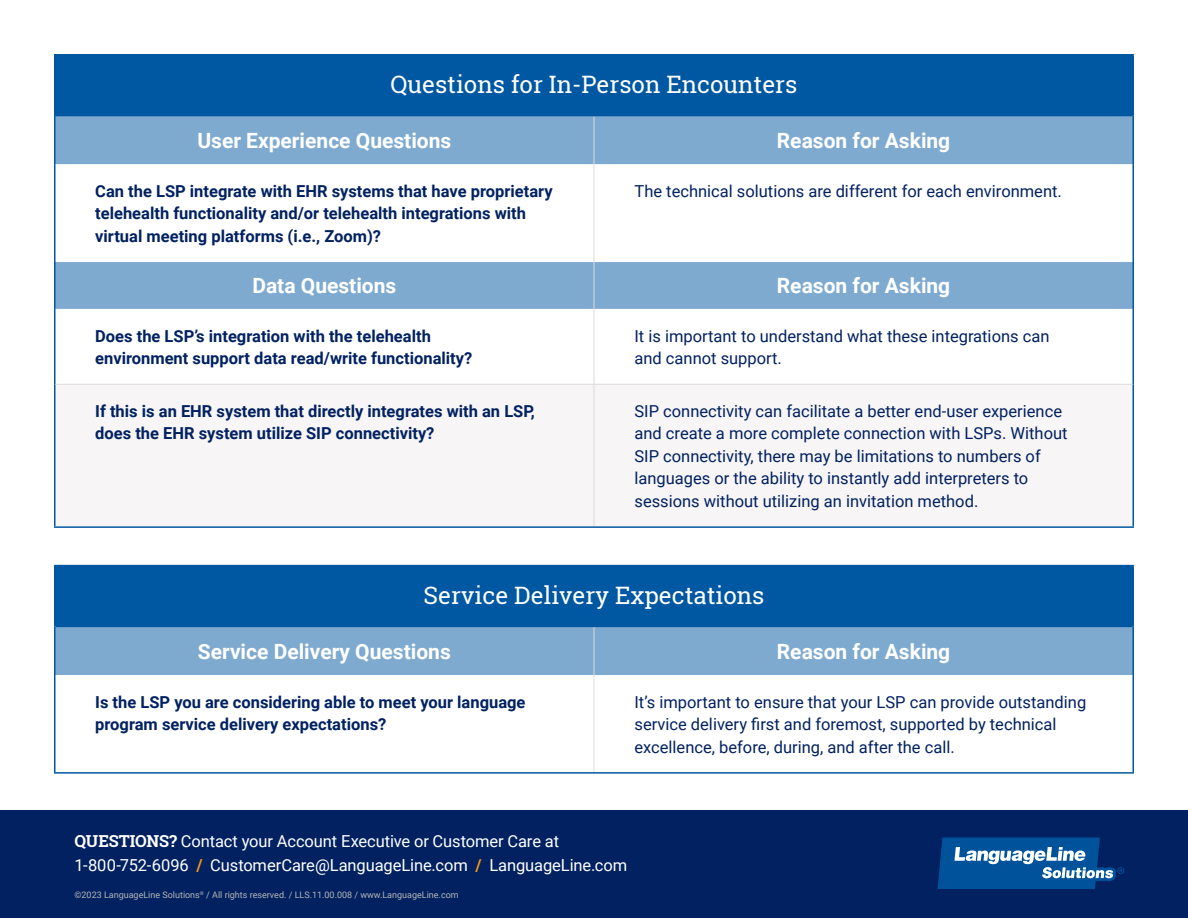
<style>
.page{position:relative;width:1188px;height:918px;background:#fff}
.page>*{position:absolute;margin:0;border:0;box-sizing:border-box;transform-origin:0 0}
.t1{font:24px "Roboto Slab";color:#fff}
.t2{font:700 21px "Roboto";color:#fff}
.t3{font:16.5px/22.5px "Roboto";color:#012161}
.t4{font:700 16.5px/22.5px "Roboto";color:#012161}
.t5{font:16.5px/24px "Roboto";letter-spacing:-.005em;color:#fff}
.t6{font:9px "Roboto";color:#b7b5b5}
.s1{font-family:"Roboto Slab";font-weight:700}
.s2{font-weight:700;color:#fa9b0e}
</style>
<div class="page">
<div style="left:0;top:810px;width:1188px;height:108px;background:#012161"></div>
<div style="left:55px;top:55px;width:1078px;height:61px;background:#0058a2"></div>
<div style="left:56px;top:116px;width:1076px;height:48px;background:#7faad0"></div>
<div style="left:56px;top:262px;width:1076px;height:47px;background:#7faad0"></div>
<hr style="left:54px;top:54px;width:540px;height:2px;background:#0057a0">
<hr style="left:54px;top:55px;width:2px;height:61px;background:#0057a0">
<hr style="left:594px;top:54px;width:540px;height:2px;background:#0057a0">
<hr style="left:1132px;top:55px;width:2px;height:61px;background:#0057a0">
<hr style="left:54px;top:116px;width:2px;height:48px;background:#0057a0">
<hr style="left:1132px;top:116px;width:2px;height:48px;background:#0057a0">
<hr style="left:54px;top:164px;width:2px;height:98px;background:#0057a0">
<hr style="left:1132px;top:164px;width:2px;height:98px;background:#0057a0">
<hr style="left:54px;top:309px;width:2px;height:75px;background:#0057a0">
<hr style="left:1132px;top:309px;width:2px;height:75px;background:#0057a0">
<hr style="left:54px;top:384px;width:2px;height:142px;background:#0057a0">
<hr style="left:1132px;top:384px;width:2px;height:142px;background:#0057a0">
<hr style="left:594px;top:116px;width:1px;height:48px;background:#dbdbdb">
<hr style="left:594px;top:164px;width:1px;height:98px;background:#dbdbdb">
<hr style="left:594px;top:309px;width:1px;height:75px;background:#dbdbdb">
<hr style="left:56px;top:384px;width:538px;height:1px;background:#dbdbdb">
<hr style="left:594px;top:384px;width:538px;height:1px;background:#dbdbdb">
<hr style="left:594px;top:385px;width:1px;height:141px;background:#dbdbdb">
<hr style="left:54px;top:262px;width:2px;height:47px;background:#0057a0">
<hr style="left:594px;top:262px;width:1px;height:47px;background:#dbdbdb">
<hr style="left:54px;top:526px;width:540px;height:2px;background:#0058a2">
<hr style="left:594px;top:526px;width:540px;height:2px;background:#0058a2">
<hr style="left:1132px;top:262px;width:2px;height:47px;background:#0058a2">
<div style="left:55px;top:566px;width:1078px;height:60px;background:#0058a2"></div>
<div style="left:56px;top:627px;width:1076px;height:48px;background:#7faad0"></div>
<hr style="left:54px;top:565px;width:540px;height:1px;background:#0057a0">
<hr style="left:54px;top:566px;width:2px;height:60px;background:#0057a0">
<hr style="left:594px;top:565px;width:540px;height:1px;background:#0057a0">
<hr style="left:1132px;top:566px;width:2px;height:60px;background:#0057a0">
<hr style="left:54px;top:626px;width:2px;height:49px;background:#0057a0">
<hr style="left:1132px;top:626px;width:2px;height:49px;background:#0057a0">
<hr style="left:54px;top:675px;width:2px;height:97px;background:#0057a0">
<hr style="left:1132px;top:675px;width:2px;height:97px;background:#0057a0">
<hr style="left:594px;top:627px;width:1px;height:48px;background:#dbdbdb">
<hr style="left:594px;top:675px;width:1px;height:97px;background:#dbdbdb">
<hr style="left:56px;top:626px;width:538px;height:1px;background:#0058a2">
<hr style="left:594px;top:626px;width:538px;height:1px;background:#0058a2">
<hr style="left:54px;top:772px;width:540px;height:2px;background:#0058a2">
<hr style="left:594px;top:772px;width:540px;height:2px;background:#0058a2">
<svg style="left:937px;top:838px;width:187px;height:51px;background:#2565a1"></svg>
<h1 class="t1" style="left:391px;top:68px;width:408px">Questions for In-Person Encounters</h1>
<p class="t2" style="left:197px;top:126px;width:255px">User Experience Questions</p>
<p class="t2" style="left:777px;top:126px;width:175px">Reason for Asking</p>
<p class="t4" style="left:95px;top:179px;width:459px">Can the LSP integrate with EHR systems that have proprietary telehealth functionality and/or telehealth integrations with virtual meeting platforms (i.e., Zoom)?</p>
<p class="t3" style="left:635px;top:179px;width:429px">The technical solutions are different for each environment.</p>
<p class="t2" style="left:252px;top:271px;width:145px">Data Questions</p>
<p class="t2" style="left:777px;top:271px;width:175px">Reason for Asking</p>
<p class="t4" style="left:95px;top:324px;width:379px">Does the LSP’s integration with the telehealth environment support data read/write functionality?</p>
<p class="t3" style="left:635px;top:324px;width:417px">It is important to understand what these integrations can and cannot support.</p>
<p class="t4" style="left:95px;top:399px;width:441px">If this is an EHR system that directly integrates with an LSP, does the EHR system utilize SIP connectivity?</p>
<p class="t3" style="left:635px;top:399px;width:435px">SIP connectivity can facilitate a better end-user experience and create a more complete connection with LSPs. Without SIP connectivity, there may be limitations to numbers of languages or the ability to instantly add interpreters to sessions without utilizing an invitation method.</p>
<h1 class="t1" style="left:423px;top:579px;width:343px">Service Delivery Expectations</h1>
<p class="t2" style="left:198px;top:636px;width:254px">Service Delivery Questions</p>
<p class="t2" style="left:777px;top:636px;width:175px">Reason for Asking</p>
<p class="t4" style="left:95px;top:690px;width:432px">Is the LSP you are considering able to meet your language program service delivery expectations?</p>
<p class="t3" style="left:635px;top:690px;width:453px">It’s important to ensure that your LSP can provide outstanding service delivery first and foremost, supported by technical excellence, before, during, and after the call.</p>
<p class="t5" style="left:75px;top:829px;width:554px"><span class="s1">QUESTIONS?</span> Contact your Account Executive or Customer Care at<br>1-800-752-6096 <span class="s2">/</span> CustomerCare@LanguageLine.com <span class="s2">/</span> LanguageLine.com</p>
<p class="t6" style="left:75px;top:889px;width:386px">©2023 LanguageLine Solutions<sup>®</sup> / All rights reserved. / LLS.11.00.008 / www.LanguageLine.com</p>
</div>
